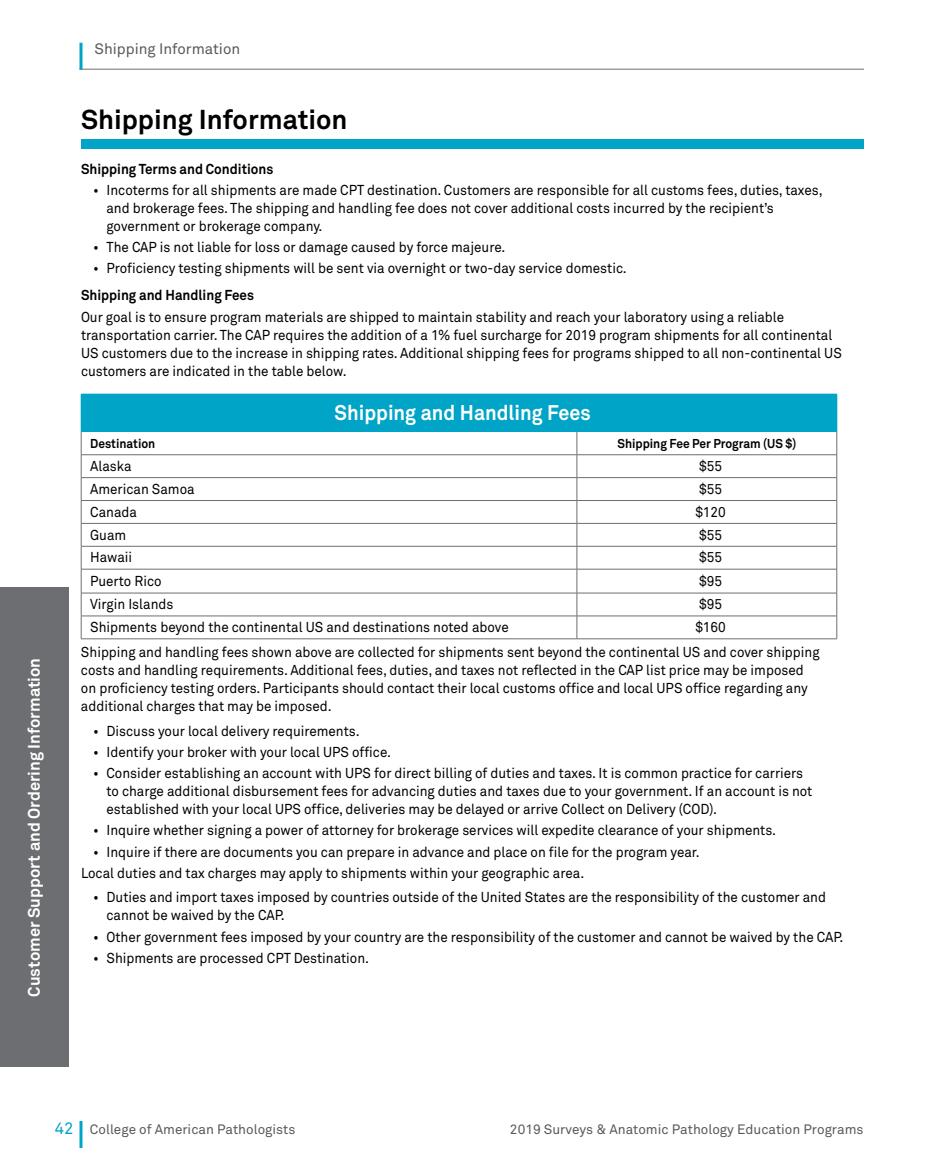
<style>
.page{position:relative;width:945px;height:1175px;background:#fff}
.page>*{position:absolute;margin:0;border:0;box-sizing:border-box;transform-origin:0 0}
.Section_Head{font:700 27px "Akkurat Std";color:#000}
.Chart_head{font:700 21px "Akkurat Std";color:#fff;scale:.94 1}
.t1{font:700 16.5px "Akkurat Std";color:#fff}
.t2{font:15px "Akkurat Std";color:#58595b}
.Bullet{font:14.25px/18px "Akkurat Std";color:#000;scale:.94 1}
.text{font:14.25px/18px "Akkurat Std";color:#000;scale:.94 1}
.Chart_copy_flush_lef{font:14.25px "Akkurat Std";color:#000;scale:.94 1}
.t3{font:700 14.25px "Akkurat Std";color:#000;scale:.94 1}
.Chart_copy{font:14.25px "Akkurat Std";color:#000;scale:.94 1}
.t4{font:13.5px "Akkurat Std";color:#58595b}
.Chart_column_heading{font:700 12.75px "Akkurat Std";color:#000;scale:.94 1}
.s1{font-size:16.5px;color:#00a4c7}
</style>
<div class="page">
<div style="left:0;top:587px;width:69px;height:479px;background:#6d6e71"></div>
<hr style="left:80px;top:69px;width:784px;height:1px;background:#6d6e71">
<hr style="left:80px;top:43px;width:2px;height:27px;background:#00a4c7">
<hr style="left:79px;top:1120px;width:3px;height:28px;background:#00a4c7">
<div style="left:81px;top:394px;width:756px;height:37px;background:#00a4c7"></div>
<svg style="left:82px;top:455px;width:755px;height:183px"></svg>
<hr style="left:81px;top:454px;width:496px;height:1px;background:#6d6e71">
<hr style="left:577px;top:454px;width:260px;height:1px;background:#6d6e71">
<hr style="left:81px;top:500px;width:496px;height:1px;background:#6d6e71">
<hr style="left:577px;top:500px;width:260px;height:1px;background:#6d6e71">
<hr style="left:81px;top:523px;width:496px;height:1px;background:#6d6e71">
<hr style="left:577px;top:523px;width:260px;height:1px;background:#6d6e71">
<hr style="left:81px;top:546px;width:496px;height:1px;background:#6d6e71">
<hr style="left:577px;top:546px;width:260px;height:1px;background:#6d6e71">
<hr style="left:81px;top:569px;width:496px;height:1px;background:#6d6e71">
<hr style="left:577px;top:569px;width:260px;height:1px;background:#6d6e71">
<hr style="left:81px;top:593px;width:496px;height:1px;background:#6d6e71">
<hr style="left:577px;top:593px;width:260px;height:1px;background:#6d6e71">
<hr style="left:837px;top:394px;width:1px;height:37px;background:#00a4c7">
<hr style="left:81px;top:615px;width:496px;height:1px;background:#6d6e71">
<hr style="left:577px;top:615px;width:260px;height:1px;background:#6d6e71">
<hr style="left:81px;top:431px;width:496px;height:1px;background:#00a4c7">
<hr style="left:577px;top:431px;width:260px;height:1px;background:#00a4c7">
<hr style="left:81px;top:638px;width:496px;height:1px;background:#6d6e71">
<hr style="left:577px;top:638px;width:260px;height:1px;background:#6d6e71">
<svg style="left:81px;top:431px;width:1px;height:207px"></svg>
<hr style="left:577px;top:477px;width:260px;height:1px;background:#6d6e71">
<hr style="left:81px;top:477px;width:496px;height:1px;background:#6d6e71">
<svg style="left:837px;top:431px;width:1px;height:207px"></svg>
<svg style="left:577px;top:432px;width:1px;height:206px"></svg>
<div style="left:81px;top:140px;width:783px;height:9px;background:#00a4c7"></div>
<p class="t1" style="left:24px;top:996px;width:340px;rotate:-90deg">Customer Support and Ordering Information</p>
<p class="t2" style="left:94px;top:40px;width:147px">Shipping Information</p>
<p class="Section_Head" style="left:81px;top:103px;width:268px">Shipping Information</p>
<h1 class="t3" style="left:81px;top:160px;width:206px">Shipping Terms and Conditions</h1>
<p class="Bullet" style="left:106px;top:181px;width:764px;text-indent:-14px">• Incoterms for all shipments are made CPT destination. Customers are responsible for all customs fees, duties, taxes, and brokerage fees. The shipping and handling fee does not cover additional costs incurred by the recipient’s government or brokerage company.</p>
<p class="Bullet" style="left:93px;top:238px;width:440px">• The CAP is not liable for loss or damage caused by force majeure.</p>
<p class="Bullet" style="left:93px;top:259px;width:569px">• Proficiency testing shipments will be sent via overnight or two-day service domestic.</p>
<h1 class="t3" style="left:81px;top:287px;width:186px">Shipping and Handling Fees</h1>
<p class="text" style="left:81px;top:308px;width:811px">Our goal is to ensure program materials are shipped to maintain stability and reach your laboratory using a reliable transportation carrier. The CAP requires the addition of a 1% fuel surcharge for 2019 program shipments for all continental US customers due to the increase in shipping rates. Additional shipping fees for programs shipped to all non-continental US customers are indicated in the table below.</p>
<p class="Chart_head" style="left:335px;top:399px;width:274px">Shipping and Handling Fees</p>
<p class="Chart_column_heading" style="left:90px;top:435px;width:71px">Destination</p>
<p class="Chart_column_heading" style="left:617px;top:435px;width:192px">Shipping Fee Per Program (US $)</p>
<p class="Chart_copy_flush_lef" style="left:90px;top:457px;width:45px">Alaska</p>
<p class="Chart_copy" style="left:699px;top:457px;width:26px">$55</p>
<p class="Chart_copy_flush_lef" style="left:90px;top:480px;width:113px">American Samoa</p>
<p class="Chart_copy" style="left:699px;top:480px;width:26px">$55</p>
<p class="Chart_copy_flush_lef" style="left:90px;top:503px;width:51px">Canada</p>
<p class="Chart_copy" style="left:695px;top:503px;width:34px">$120</p>
<p class="Chart_copy_flush_lef" style="left:90px;top:526px;width:40px">Guam</p>
<p class="Chart_copy" style="left:699px;top:526px;width:26px">$55</p>
<p class="Chart_copy_flush_lef" style="left:90px;top:549px;width:46px">Hawaii</p>
<p class="Chart_copy" style="left:699px;top:549px;width:26px">$55</p>
<p class="Chart_copy_flush_lef" style="left:90px;top:572px;width:77px">Puerto Rico</p>
<p class="Chart_copy" style="left:699px;top:572px;width:26px">$95</p>
<p class="Chart_copy_flush_lef" style="left:90px;top:596px;width:90px">Virgin Islands</p>
<p class="Chart_copy" style="left:699px;top:596px;width:26px">$95</p>
<p class="Chart_copy_flush_lef" style="left:90px;top:619px;width:447px">Shipments beyond the continental US and destinations noted above</p>
<p class="Chart_copy" style="left:695px;top:619px;width:34px">$160</p>
<p class="text" style="left:81px;top:643px;width:787px">Shipping and handling fees shown above are collected for shipments sent beyond the continental US and cover shipping costs and handling requirements. Additional fees, duties, and taxes not reflected in the CAP list price may be imposed on proficiency testing orders. Participants should contact their local customs office and local UPS office regarding any additional charges that may be imposed.</p>
<p class="Bullet" style="left:93px;top:721px;width:285px">• Discuss your local delivery requirements.</p>
<p class="Bullet" style="left:93px;top:743px;width:319px">• Identify your broker with your local UPS office.</p>
<p class="Bullet" style="left:106px;top:764px;width:753px;text-indent:-14px">• Consider establishing an account with UPS for direct billing of duties and taxes. It is common practice for carriers to charge additional disbursement fees for advancing duties and taxes due to your government. If an account is not established with your local UPS office, deliveries may be delayed or arrive Collect on Delivery (COD).</p>
<p class="Bullet" style="left:93px;top:821px;width:728px">• Inquire whether signing a power of attorney for brokerage services will expedite clearance of your shipments.</p>
<p class="Bullet" style="left:93px;top:842px;width:647px">• Inquire if there are documents you can prepare in advance and place on file for the program year.</p>
<p class="text" style="left:81px;top:864px;width:537px">Local duties and tax charges may apply to shipments within your geographic area.</p>
<p class="Bullet" style="left:106px;top:888px;width:767px;text-indent:-14px">• Duties and import taxes imposed by countries outside of the United States are the responsibility of the customer and cannot be waived by the CAP.</p>
<p class="Bullet" style="left:93px;top:927px;width:800px">• Other government fees imposed by your country are the responsibility of the customer and cannot be waived by the CAP.</p>
<p class="Bullet" style="left:93px;top:948px;width:295px">• Shipments are processed CPT Destination.</p>
<p class="t4" style="left:55px;top:1121px;width:242px"><span class="s1">42</span> College of American Pathologists</p>
<p class="t4" style="left:510px;top:1121px;width:355px">2019 Surveys &amp; Anatomic Pathology Education Programs</p>
</div>
